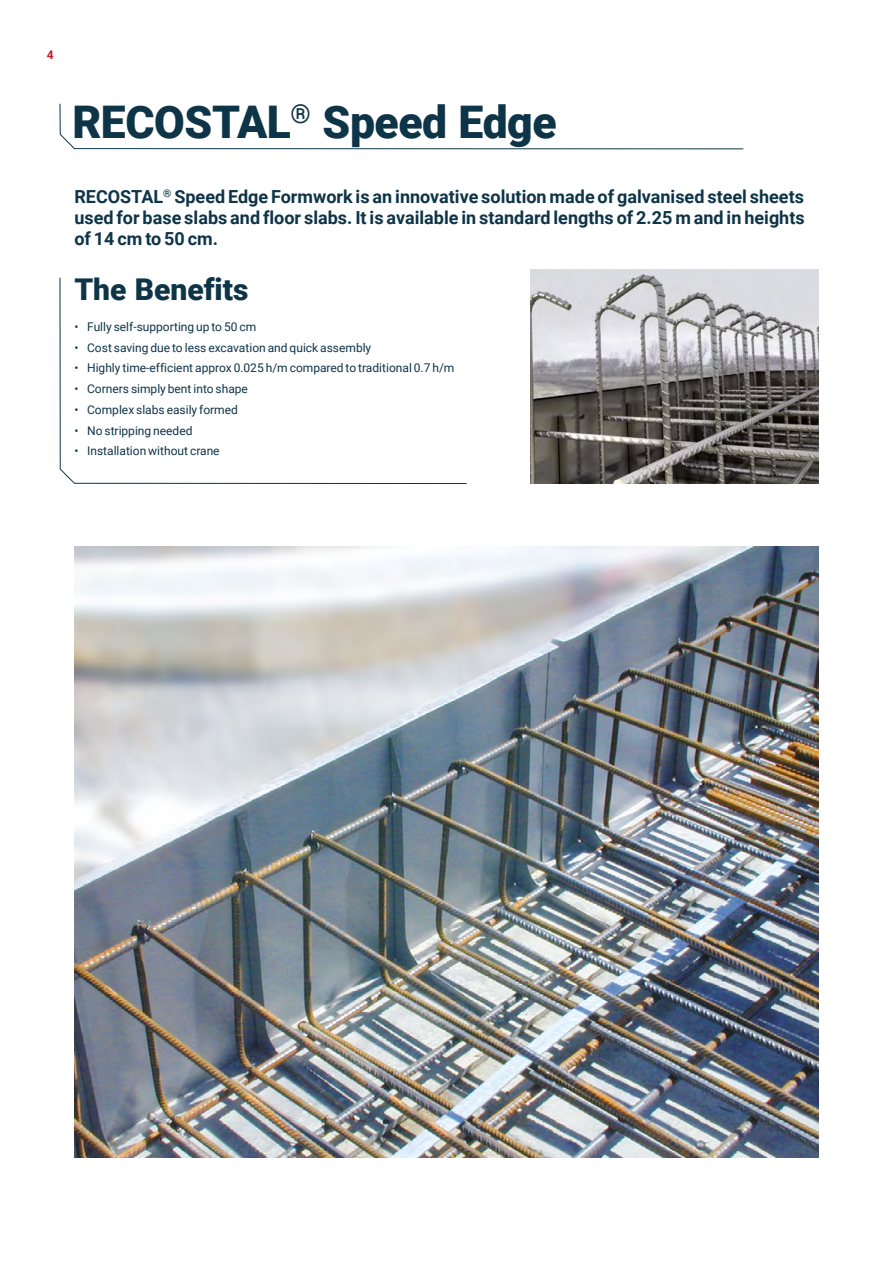
<style>
.page{position:relative;width:893px;height:1263px;background:#fff}
.page>*{position:absolute;margin:0;border:0;box-sizing:border-box;transform-origin:0 0}
.t1{font:900 45px "Roboto";letter-spacing:-.01em;color:#0e3448}
.t2{font:900 30px "Roboto";color:#0e3448}
.t3{font:700 18px/21px "Roboto";color:#0e3448;text-align:justify}
.t4{font:12px "Roboto";color:#0e3448}
.t5{font:700 12px "Roboto";color:#c81e2a}
</style>
<div class="page">
<svg style="left:59px;top:103px;width:685px;height:47px"></svg>
<svg style="left:59px;top:277px;width:408px;height:207px"></svg>
<img style="left:531px;top:269px;width:288px;height:215px">
<img style="left:74px;top:546px;width:745px;height:612px">
<p class="t5" style="left:47px;top:47px;width:8px">4</p>
<h1 class="t1" style="left:72px;top:90px;width:486px">RECOSTAL<sup>®</sup> Speed Edge</h1>
<h3 class="t3" style="left:74px;top:186px;width:732px">RECOSTAL<sup>®</sup> Speed Edge Formwork is an innovative solution made of galvanised steel sheets used for base slabs and floor slabs. It is available in standard lengths of 2.25 m and in heights of 14 cm to 50 cm.</h3>
<h2 class="t2" style="left:74px;top:268px;width:176px">The Benefits</h2>
<p class="t4" style="left:74px;top:318px;width:183px">• Fully self-supporting up to 50 cm</p>
<p class="t4" style="left:74px;top:339px;width:298px">• Cost saving due to less excavation and quick assembly</p>
<p class="t4" style="left:74px;top:360px;width:382px">• Highly time-efficient approx 0.025 h/m compared to traditional 0.7 h/m</p>
<p class="t4" style="left:74px;top:380px;width:175px">• Corners simply bent into shape</p>
<p class="t4" style="left:74px;top:401px;width:165px">• Complex slabs easily formed</p>
<p class="t4" style="left:74px;top:422px;width:120px">• No stripping needed</p>
<p class="t4" style="left:74px;top:443px;width:147px">• Installation without crane</p>
</div>
